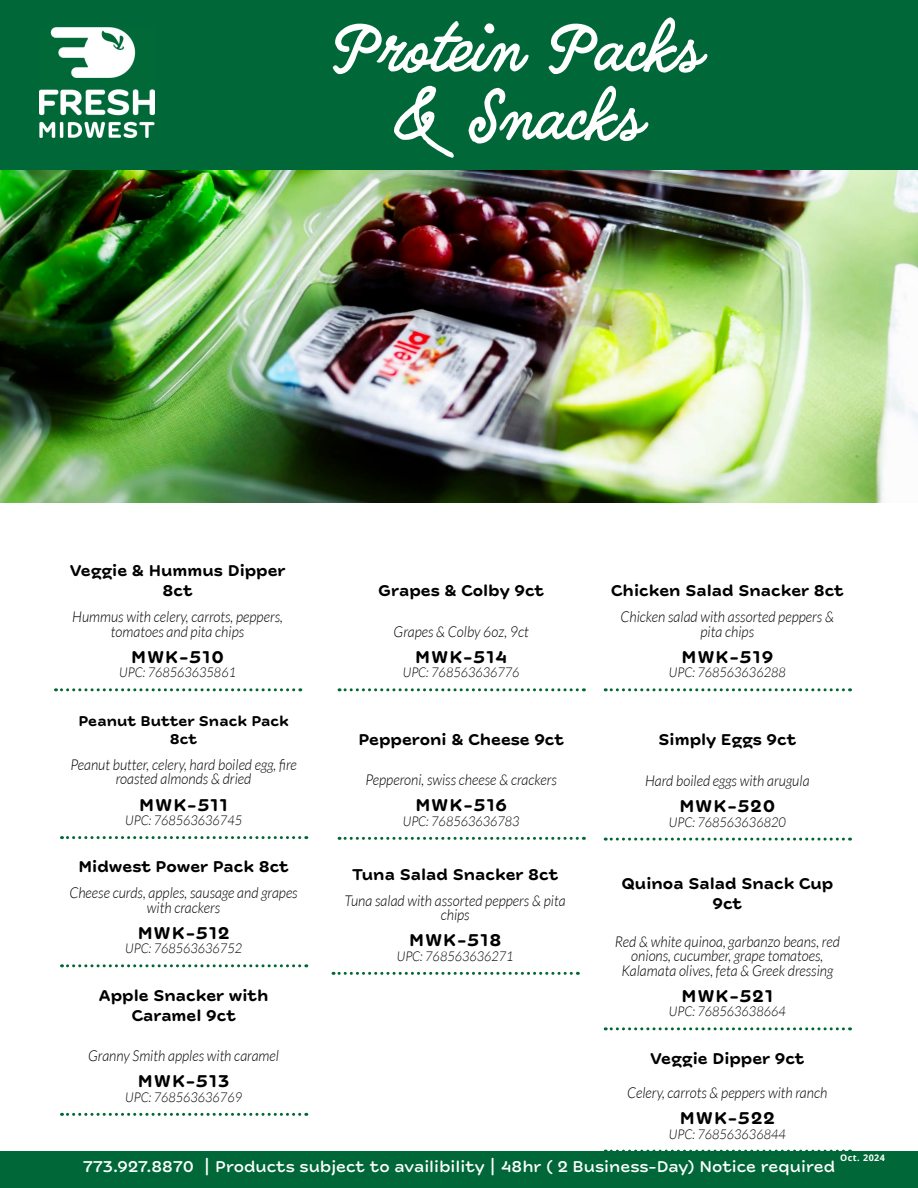
<style>
.page{position:relative;width:918px;height:1188px;background:#fff}
.page>*{position:absolute;margin:0;border:0;box-sizing:border-box;transform-origin:0 0}
.t1{font:57px/68.4px "Quimby Gubernatorial";color:#fff;text-align:center}
.t2{font:700 18px "New Farm";letter-spacing:.05em;color:#000}
.t3{font:700 16.5px/19.8px "New Farm";color:#000;text-align:center}
.t4{font:500 16.5px "New Farm";color:#fff}
.t5{font:italic 300 15px/14.4px "Lato";color:#000;text-align:center;scale:.94 1}
.t6{font:700 15px/18px "New Farm";color:#000;text-align:center}
.t7{font:italic 300 13.5px "Lato";color:#000;scale:.94 1}
.t8{font:9px "Open Sans";letter-spacing:.05em;color:#fff}
</style>
<div class="page">
<div style="left:0;top:0;width:918px;height:171px;background:#006838"></div>
<img style="left:40px;top:27px;width:114px;height:111px">
<img style="left:0;top:171px;width:918px;height:331px">
<svg style="left:56px;top:688px;width:245px;height:3px"></svg>
<svg style="left:62px;top:836px;width:245px;height:3px"></svg>
<svg style="left:62px;top:964px;width:245px;height:3px"></svg>
<svg style="left:62px;top:1113px;width:245px;height:3px"></svg>
<svg style="left:339px;top:688px;width:245px;height:3px"></svg>
<svg style="left:339px;top:837px;width:245px;height:3px"></svg>
<svg style="left:333px;top:972px;width:245px;height:3px"></svg>
<svg style="left:605px;top:688px;width:246px;height:3px"></svg>
<svg style="left:605px;top:838px;width:246px;height:3px"></svg>
<svg style="left:605px;top:1027px;width:246px;height:3px"></svg>
<svg style="left:605px;top:1150px;width:246px;height:1px"></svg>
<div style="left:0;top:1151px;width:918px;height:37px;background:#006838"></div>
<h1 class="t1" style="left:332px;top:16px;width:368px">Protein Packs &amp; Snacks</h1>
<p class="t3" style="left:70px;top:562px;width:217px">Veggie &amp; Hummus Dipper<br>8ct</p>
<p class="t5" style="left:72px;top:610px;width:226px">Hummus with celery, carrots, peppers, tomatoes and pita chips</p>
<p class="t2" style="left:131px;top:645px;width:94px">MWK-510</p>
<p class="t7" style="left:119px;top:665px;width:126px">UPC: 768563635861</p>
<p class="t6" style="left:78px;top:712px;width:212px">Peanut Butter Snack Pack<br>8ct</p>
<p class="t5" style="left:70px;top:758px;width:242px">Peanut butter, celery, hard boiled egg, fire roasted almonds &amp; dried</p>
<p class="t2" style="left:139px;top:793px;width:90px">MWK-511</p>
<p class="t7" style="left:125px;top:813px;width:126px">UPC: 768563636745</p>
<p class="t3" style="left:78px;top:857px;width:212px">Midwest Power Pack 8ct</p>
<p class="t5" style="left:69px;top:886px;width:244px">Cheese curds, apples, sausage and grapes with crackers</p>
<p class="t2" style="left:138px;top:921px;width:93px">MWK-512</p>
<p class="t7" style="left:125px;top:941px;width:126px">UPC: 768563636752</p>
<p class="t3" style="left:99px;top:986px;width:171px">Apple Snacker with<br>Caramel 9ct</p>
<p class="t5" style="left:88px;top:1049px;width:205px">Granny Smith apples with caramel</p>
<p class="t2" style="left:138px;top:1070px;width:93px">MWK-513</p>
<p class="t7" style="left:125px;top:1090px;width:126px">UPC: 768563636769</p>
<p class="t3" style="left:611px;top:581px;width:234px">Chicken Salad Snacker 8ct</p>
<p class="t5" style="left:621px;top:610px;width:229px">Chicken salad with assorted peppers &amp; pita chips</p>
<p class="t2" style="left:681px;top:645px;width:93px">MWK-519</p>
<p class="t7" style="left:669px;top:665px;width:126px">UPC: 768563636288</p>
<p class="t3" style="left:378px;top:581px;width:167px">Grapes &amp; Colby 9ct</p>
<p class="t5" style="left:394px;top:625px;width:145px">Grapes &amp; Colby 6oz, 9ct</p>
<p class="t2" style="left:415px;top:645px;width:94px">MWK-514</p>
<p class="t7" style="left:403px;top:665px;width:126px">UPC: 768563636776</p>
<p class="t3" style="left:358px;top:730px;width:207px">Pepperoni &amp; Cheese 9ct</p>
<p class="t5" style="left:365px;top:773px;width:205px">Pepperoni, swiss cheese &amp; crackers</p>
<p class="t2" style="left:415px;top:794px;width:93px">MWK-516</p>
<p class="t7" style="left:403px;top:814px;width:126px">UPC: 768563636783</p>
<p class="t3" style="left:658px;top:731px;width:139px">Simply Eggs 9ct</p>
<p class="t5" style="left:645px;top:774px;width:177px">Hard boiled eggs with arugula</p>
<p class="t2" style="left:679px;top:795px;width:98px">MWK-520</p>
<p class="t7" style="left:669px;top:815px;width:126px">UPC: 768563636820</p>
<p class="t3" style="left:352px;top:865px;width:208px">Tuna Salad Snacker 8ct</p>
<p class="t5" style="left:345px;top:894px;width:237px">Tuna salad with assorted peppers &amp; pita chips</p>
<p class="t2" style="left:409px;top:929px;width:94px">MWK-518</p>
<p class="t7" style="left:397px;top:949px;width:126px">UPC: 768563636271</p>
<p class="t3" style="left:621px;top:874px;width:214px">Quinoa Salad Snack Cup<br>9ct</p>
<p class="t5" style="left:615px;top:935px;width:241px">Red &amp; white quinoa, garbanzo beans, red onions, cucumber, grape tomatoes,<br>Kalamata olives, feta &amp; Greek dressing</p>
<p class="t2" style="left:681px;top:985px;width:93px">MWK-521</p>
<p class="t7" style="left:669px;top:1004px;width:126px">UPC: 768563638664</p>
<p class="t3" style="left:650px;top:1049px;width:156px">Veggie Dipper 9ct</p>
<p class="t5" style="left:627px;top:1086px;width:214px">Celery, carrots &amp; peppers with ranch</p>
<p class="t2" style="left:680px;top:1107px;width:97px">MWK-522</p>
<p class="t7" style="left:669px;top:1127px;width:126px">UPC: 768563636844</p>
<p class="t4" style="left:83px;top:1156px;width:754px">773.927.8870 | Products subject to availibility | 48hr ( 2 Business-Day) Notice required</p>
<p class="t8" style="left:840px;top:1152px;width:46px">Oct. 2024</p>
</div>
